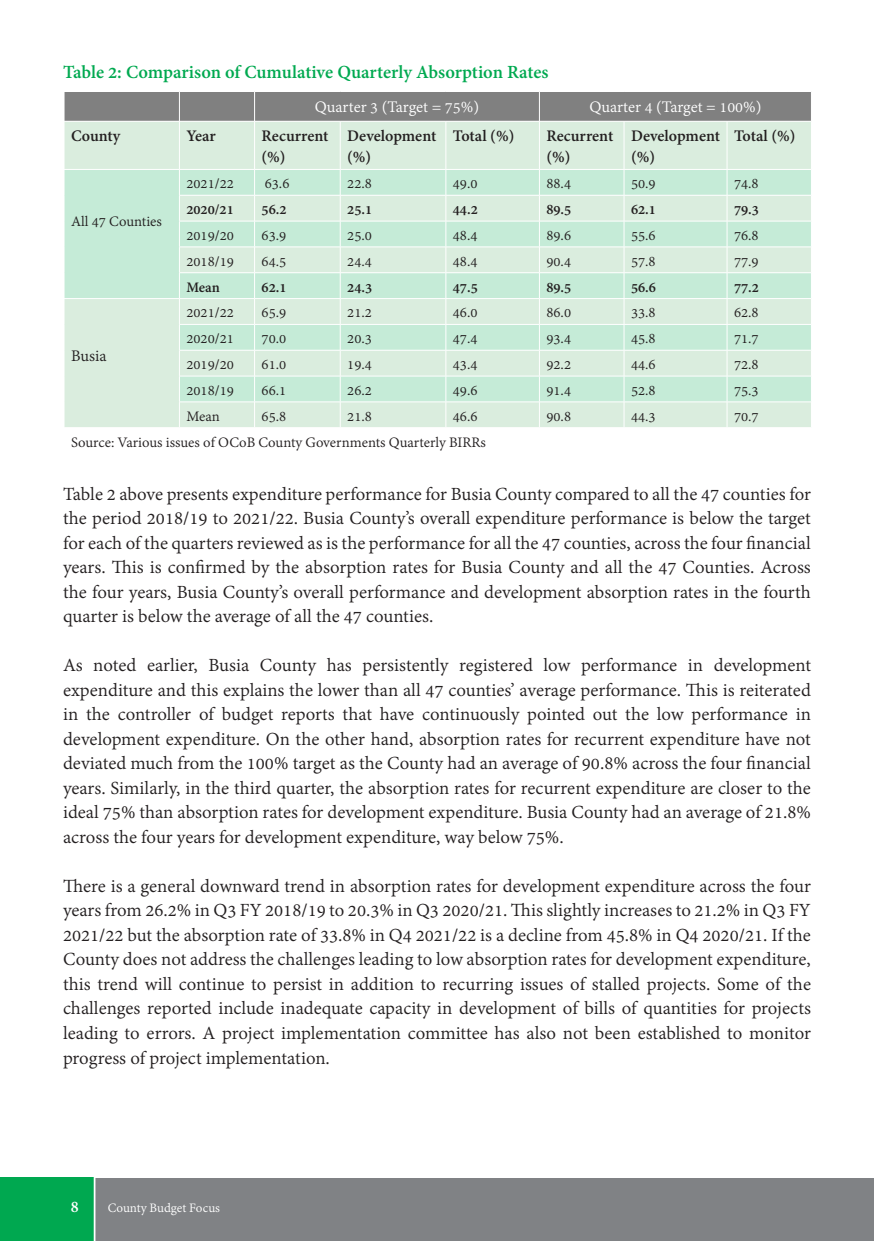
<style>
.page{position:relative;width:874px;height:1241px;background:#fff}
.page>*{position:absolute;margin:0;border:0;box-sizing:border-box;transform-origin:0 0}
.t1{font:20.12px/24.5px "Adobe Gurmukhi";color:#231f20;text-align:justify}
.t2{font:700 20.12px "Adobe Gurmukhi";color:#00a950}
.t3{font:700 17.5px/21px "Adobe Gurmukhi";color:#231f20}
.t4{font:17.5px "Adobe Gurmukhi";color:#fff}
.t5{font:17.5px "Adobe Gurmukhi";color:#231f20}
.t6{font:700 17.5px "Adobe Gurmukhi";color:#fff}
.t7{font:15.75px "Adobe Gurmukhi";color:#231f20}
.t8{font:700 15.75px "Adobe Gurmukhi";color:#231f20}
.t9{font:14px "Adobe Gurmukhi";color:#fff}
</style>
<div class="page">
<div style="left:0;top:1177px;width:873px;height:63px;background:#808285"></div>
<div style="left:0;top:1177px;width:94px;height:63px;background:#00a850"></div>
<hr style="left:94px;top:1166px;width:1px;height:74px;background:#fff">
<div style="left:65px;top:122px;width:745px;height:47px;background:#daedde"></div>
<svg style="left:64px;top:91px;width:747px;height:30px;background:#858585"></svg>
<hr style="left:179px;top:121px;width:1px;height:48px;background:#fff">
<hr style="left:254px;top:121px;width:1px;height:48px;background:#fff">
<hr style="left:340px;top:121px;width:1px;height:48px;background:#fff">
<hr style="left:445px;top:121px;width:1px;height:48px;background:#fff">
<hr style="left:539px;top:121px;width:1px;height:48px;background:#fff">
<hr style="left:623px;top:121px;width:1px;height:48px;background:#fff">
<hr style="left:726px;top:121px;width:1px;height:48px;background:#fff">
<svg style="left:64px;top:170px;width:747px;height:257px;background:#d1ecdb"></svg>
<p class="t2" style="left:63px;top:61px;width:486px">Table 2: Comparison of Cumulative Quarterly Absorption Rates</p>
<p class="t4" style="left:315px;top:97px;width:166px">Quarter 3 (Target = 75%)</p>
<p class="t4" style="left:589px;top:97px;width:173px">Quarter 4 (Target = 100%)</p>
<p class="t3" style="left:71px;top:126px;width:51px">County</p>
<p class="t3" style="left:186px;top:126px;width:31px">Year</p>
<p class="t3" style="left:261px;top:126px;width:68px">Recurrent (%)</p>
<p class="t3" style="left:347px;top:126px;width:91px">Development (%)</p>
<p class="t3" style="left:452px;top:126px;width:63px">Total (%)</p>
<p class="t3" style="left:546px;top:126px;width:68px">Recurrent (%)</p>
<p class="t3" style="left:630px;top:126px;width:90px">Development (%)</p>
<p class="t3" style="left:733px;top:126px;width:63px">Total (%)</p>
<p class="t7" style="left:71px;top:213px;width:92px">All 47 Counties</p>
<p class="t7" style="left:186px;top:175px;width:49px">2021/22</p>
<p class="t7" style="left:265px;top:175px;width:26px">63.6</p>
<p class="t7" style="left:347px;top:175px;width:26px">22.8</p>
<p class="t7" style="left:452px;top:175px;width:26px">49.0</p>
<p class="t7" style="left:546px;top:175px;width:26px">88.4</p>
<p class="t7" style="left:630px;top:175px;width:26px">50.9</p>
<p class="t7" style="left:733px;top:175px;width:26px">74.8</p>
<p class="t8" style="left:186px;top:201px;width:49px">2020/21</p>
<p class="t8" style="left:261px;top:201px;width:26px">56.2</p>
<p class="t8" style="left:347px;top:201px;width:26px">25.1</p>
<p class="t8" style="left:452px;top:201px;width:26px">44.2</p>
<p class="t8" style="left:546px;top:201px;width:26px">89.5</p>
<p class="t8" style="left:630px;top:201px;width:26px">62.1</p>
<p class="t8" style="left:733px;top:201px;width:26px">79.3</p>
<p class="t7" style="left:186px;top:226px;width:49px">2019/20</p>
<p class="t7" style="left:261px;top:226px;width:26px">63.9</p>
<p class="t7" style="left:347px;top:226px;width:26px">25.0</p>
<p class="t7" style="left:452px;top:226px;width:26px">48.4</p>
<p class="t7" style="left:546px;top:226px;width:26px">89.6</p>
<p class="t7" style="left:630px;top:226px;width:26px">55.6</p>
<p class="t7" style="left:733px;top:226px;width:26px">76.8</p>
<p class="t7" style="left:186px;top:252px;width:49px">2018/19</p>
<p class="t7" style="left:261px;top:252px;width:26px">64.5</p>
<p class="t7" style="left:347px;top:252px;width:26px">24.4</p>
<p class="t7" style="left:452px;top:252px;width:26px">48.4</p>
<p class="t7" style="left:546px;top:252px;width:26px">90.4</p>
<p class="t7" style="left:630px;top:252px;width:26px">57.8</p>
<p class="t7" style="left:733px;top:252px;width:26px">77.9</p>
<p class="t8" style="left:186px;top:278px;width:35px">Mean</p>
<p class="t8" style="left:261px;top:278px;width:26px">62.1</p>
<p class="t8" style="left:347px;top:278px;width:26px">24.3</p>
<p class="t8" style="left:452px;top:278px;width:26px">47.5</p>
<p class="t8" style="left:546px;top:278px;width:26px">89.5</p>
<p class="t8" style="left:630px;top:278px;width:26px">56.6</p>
<p class="t8" style="left:733px;top:278px;width:26px">77.2</p>
<p class="t7" style="left:186px;top:304px;width:49px">2021/22</p>
<p class="t7" style="left:261px;top:304px;width:26px">65.9</p>
<p class="t7" style="left:347px;top:304px;width:26px">21.2</p>
<p class="t7" style="left:452px;top:304px;width:26px">46.0</p>
<p class="t7" style="left:546px;top:304px;width:26px">86.0</p>
<p class="t7" style="left:630px;top:304px;width:26px">33.8</p>
<p class="t7" style="left:733px;top:304px;width:26px">62.8</p>
<p class="t7" style="left:186px;top:330px;width:49px">2020/21</p>
<p class="t7" style="left:261px;top:330px;width:26px">70.0</p>
<p class="t7" style="left:347px;top:330px;width:26px">20.3</p>
<p class="t7" style="left:452px;top:330px;width:26px">47.4</p>
<p class="t7" style="left:546px;top:330px;width:26px">93.4</p>
<p class="t7" style="left:630px;top:330px;width:26px">45.8</p>
<p class="t7" style="left:733px;top:330px;width:26px">71.7</p>
<p class="t7" style="left:186px;top:355px;width:49px">2019/20</p>
<p class="t7" style="left:261px;top:355px;width:26px">61.0</p>
<p class="t7" style="left:347px;top:355px;width:26px">19.4</p>
<p class="t7" style="left:452px;top:355px;width:26px">43.4</p>
<p class="t7" style="left:546px;top:355px;width:26px">92.2</p>
<p class="t7" style="left:630px;top:355px;width:26px">44.6</p>
<p class="t7" style="left:733px;top:355px;width:26px">72.8</p>
<p class="t7" style="left:186px;top:381px;width:49px">2018/19</p>
<p class="t7" style="left:261px;top:381px;width:26px">66.1</p>
<p class="t7" style="left:347px;top:381px;width:26px">26.2</p>
<p class="t7" style="left:452px;top:381px;width:26px">49.6</p>
<p class="t7" style="left:546px;top:381px;width:26px">91.4</p>
<p class="t7" style="left:630px;top:381px;width:26px">52.8</p>
<p class="t7" style="left:733px;top:381px;width:26px">75.3</p>
<p class="t7" style="left:186px;top:407px;width:35px">Mean</p>
<p class="t7" style="left:261px;top:407px;width:26px">65.8</p>
<p class="t7" style="left:347px;top:407px;width:26px">21.8</p>
<p class="t7" style="left:452px;top:407px;width:26px">46.6</p>
<p class="t7" style="left:546px;top:407px;width:26px">90.8</p>
<p class="t7" style="left:630px;top:407px;width:26px">44.3</p>
<p class="t7" style="left:733px;top:407px;width:26px">70.7</p>
<p class="t7" style="left:71px;top:433px;width:416px">Source: Various issues of OCoB County Governments Quarterly BIRRs</p>
<p class="t1" style="left:63px;top:482px;width:749px">Table 2 above presents expenditure performance for Busia County compared to all the 47 counties for the period 2018/19 to 2021/22. Busia County’s overall expenditure performance is below the target for each of the quarters reviewed as is the performance for all the 47 counties, across the four financial years. This is confirmed by the absorption rates for Busia County and all the 47 Counties. Across the four years, Busia County’s overall performance and development absorption rates in the fourth quarter is below the average of all the 47 counties.</p>
<p class="t1" style="left:63px;top:653px;width:749px">As noted earlier, Busia County has persistently registered low performance in development expenditure and this explains the lower than all 47 counties’ average performance. This is reiterated in the controller of budget reports that have continuously pointed out the low performance in development expenditure. On the other hand, absorption rates for recurrent expenditure have not deviated much from the 100% target as the County had an average of 90.8% across the four financial years. Similarly, in the third quarter, the absorption rates for recurrent expenditure are closer to the ideal 75% than absorption rates for development expenditure. Busia County had an average of 21.8% across the four years for development expenditure, way below 75%.</p>
<p class="t1" style="left:63px;top:874px;width:749px">There is a general downward trend in absorption rates for development expenditure across the four years from 26.2% in Q3 FY 2018/19 to 20.3% in Q3 2020/21. This slightly increases to 21.2% in Q3 FY 2021/22 but the absorption rate of 33.8% in Q4 2021/22 is a decline from 45.8% in Q4 2020/21. If the County does not address the challenges leading to low absorption rates for development expenditure, this trend will continue to persist in addition to recurring issues of stalled projects. Some of the challenges reported include inadequate capacity in development of bills of quantities for projects leading to errors. A project implementation committee has also not been established to monitor progress of project implementation.</p>
<p class="t5" style="left:71px;top:346px;width:37px">Busia</p>
<p class="t6" style="left:71px;top:1196px;width:9px">8</p>
<p class="t9" style="left:108px;top:1199px;width:114px">County Budget Focus</p>
</div>
